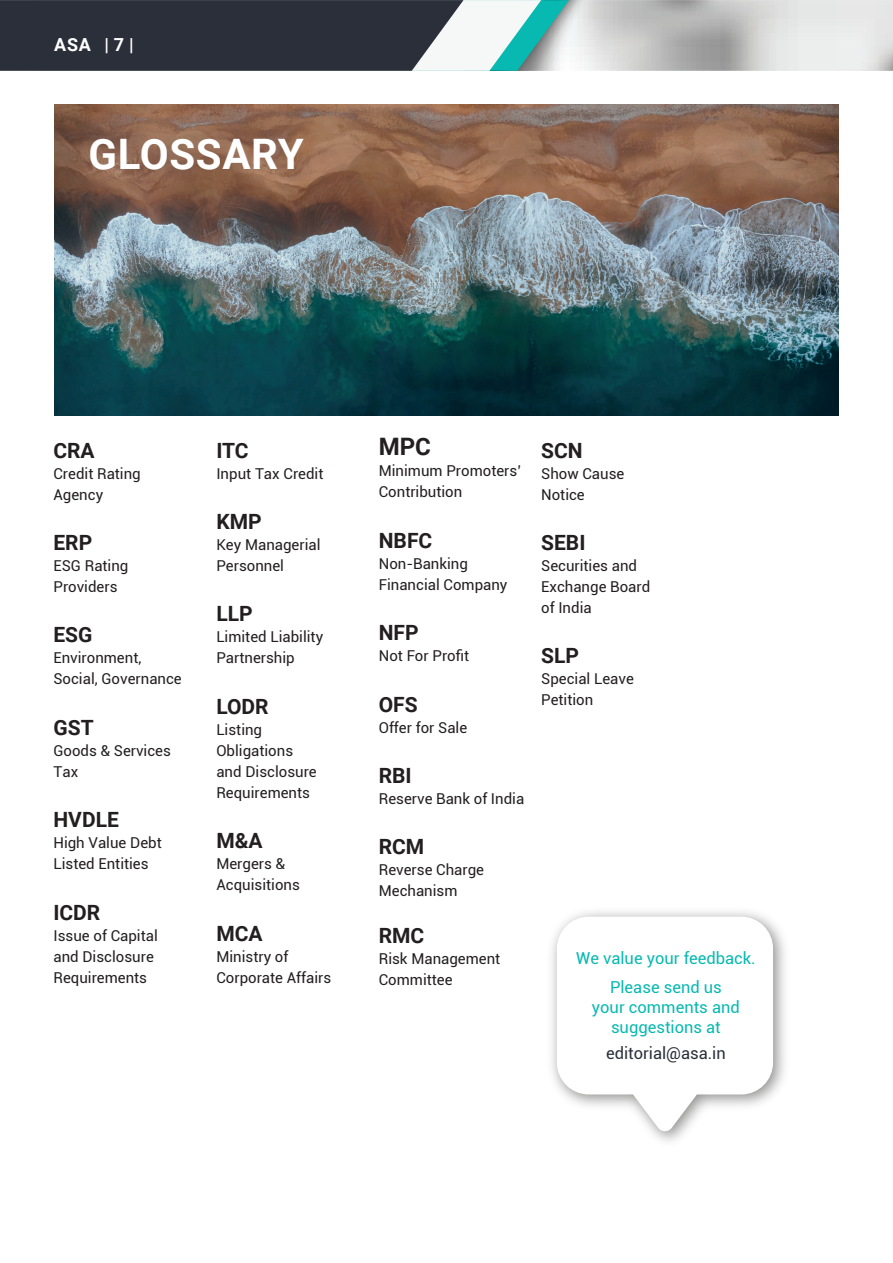
<style>
.page{position:relative;width:893px;height:1263px;background:#fff}
.page>*{position:absolute;margin:0;border:0;box-sizing:border-box;transform-origin:0 0}
.t1{font:700 42px "Roboto";letter-spacing:.015em;color:#fff}
.t2{font:700 24px "Roboto";color:#231f20}
.t3{font:700 21px "Roboto";color:#231f20}
.t4{font:700 18px "Roboto";color:#fff}
.t5{font:16.5px/28.8px "Roboto";color:#08b9b1;text-align:center}
.t6{font:16.5px "Roboto";color:#2a2f3a}
.t7{font:15px/21px "Roboto";color:#231f20}
</style>
<div class="page">
<svg style="left:0;top:0;width:893px;height:71px;background:#7b8489"></svg>
<img style="left:54px;top:105px;width:785px;height:311px">
<svg style="left:557px;top:917px;width:216px;height:214px"></svg>
<p class="t4" style="left:54px;top:32px;width:81px">ASA | 7 |</p>
<h1 class="t1" style="left:88px;top:124px;width:217px">GLOSSARY</h1>
<h3 class="t3" style="left:53px;top:435px;width:43px">CRA</h3>
<p class="t7" style="left:53px;top:462px;width:89px">Credit Rating<br>Agency</p>
<h3 class="t3" style="left:53px;top:528px;width:40px">ERP</h3>
<p class="t7" style="left:53px;top:554px;width:76px">ESG Rating<br>Providers</p>
<h3 class="t3" style="left:53px;top:620px;width:41px">ESG</h3>
<p class="t7" style="left:53px;top:647px;width:130px">Environment,<br>Social, Governance</p>
<h3 class="t3" style="left:53px;top:712px;width:42px">GST</h3>
<p class="t7" style="left:53px;top:739px;width:119px">Goods &amp; Services<br>Tax</p>
<h3 class="t3" style="left:53px;top:805px;width:67px">HVDLE</h3>
<p class="t7" style="left:53px;top:832px;width:110px">High Value Debt<br>Listed Entities</p>
<h3 class="t3" style="left:53px;top:897px;width:48px">ICDR</h3>
<p class="t7" style="left:53px;top:924px;width:106px">Issue of Capital and Disclosure<br>Requirements</p>
<h2 class="t2" style="left:379px;top:430px;width:54px">MPC</h2>
<p class="t7" style="left:379px;top:460px;width:144px">Minimum Promoters’<br>Contribution</p>
<h3 class="t3" style="left:379px;top:526px;width:55px">NBFC</h3>
<p class="t7" style="left:379px;top:552px;width:130px">Non-Banking<br>Financial Company</p>
<h3 class="t3" style="left:379px;top:618px;width:41px">NFP</h3>
<p class="t7" style="left:379px;top:645px;width:92px">Not For Profit</p>
<h3 class="t3" style="left:379px;top:689px;width:40px">OFS</h3>
<p class="t7" style="left:379px;top:716px;width:90px">Offer for Sale</p>
<h3 class="t3" style="left:379px;top:761px;width:34px">RBI</h3>
<p class="t7" style="left:379px;top:788px;width:147px">Reserve Bank of India</p>
<h3 class="t3" style="left:379px;top:832px;width:47px">RCM</h3>
<p class="t7" style="left:379px;top:859px;width:107px">Reverse Charge<br>Mechanism</p>
<h3 class="t3" style="left:379px;top:920px;width:47px">RMC</h3>
<p class="t7" style="left:379px;top:947px;width:123px">Risk Management<br>Committee</p>
<h3 class="t3" style="left:216px;top:435px;width:34px">ITC</h3>
<p class="t7" style="left:216px;top:462px;width:109px">Input Tax Credit</p>
<h3 class="t3" style="left:216px;top:507px;width:47px">KMP</h3>
<p class="t7" style="left:216px;top:533px;width:106px">Key Managerial<br>Personnel</p>
<h3 class="t3" style="left:216px;top:599px;width:38px">LLP</h3>
<p class="t7" style="left:216px;top:626px;width:108px">Limited Liability<br>Partnership</p>
<h3 class="t3" style="left:216px;top:691px;width:54px">LODR</h3>
<p class="t7" style="left:216px;top:718px;width:102px">Listing<br>Obligations and Disclosure<br>Requirements</p>
<h3 class="t3" style="left:216px;top:826px;width:48px">M&amp;A</h3>
<p class="t7" style="left:216px;top:853px;width:85px">Mergers &amp;<br>Acquisitions</p>
<h3 class="t3" style="left:216px;top:918px;width:48px">MCA</h3>
<p class="t7" style="left:216px;top:945px;width:116px">Ministry of<br>Corporate Affairs</p>
<p class="t5" style="left:576px;top:943px;width:181px">We value your feedback.<br>Please send us</p>
<p class="t5" style="left:592px;top:996px;width:149px;line-height:19.8px">your comments and suggestions at</p>
<p class="t6" style="left:606px;top:1042px;width:121px">editorial@asa.in</p>
<h3 class="t3" style="left:541px;top:435px;width:43px">SCN</h3>
<p class="t7" style="left:541px;top:462px;width:85px">Show Cause<br>Notice</p>
<h3 class="t3" style="left:541px;top:528px;width:46px">SEBI</h3>
<p class="t7" style="left:541px;top:554px;width:111px">Securities and<br>Exchange Board of India</p>
<h3 class="t3" style="left:541px;top:641px;width:39px">SLP</h3>
<p class="t7" style="left:541px;top:668px;width:94px">Special Leave<br>Petition</p>
</div>
